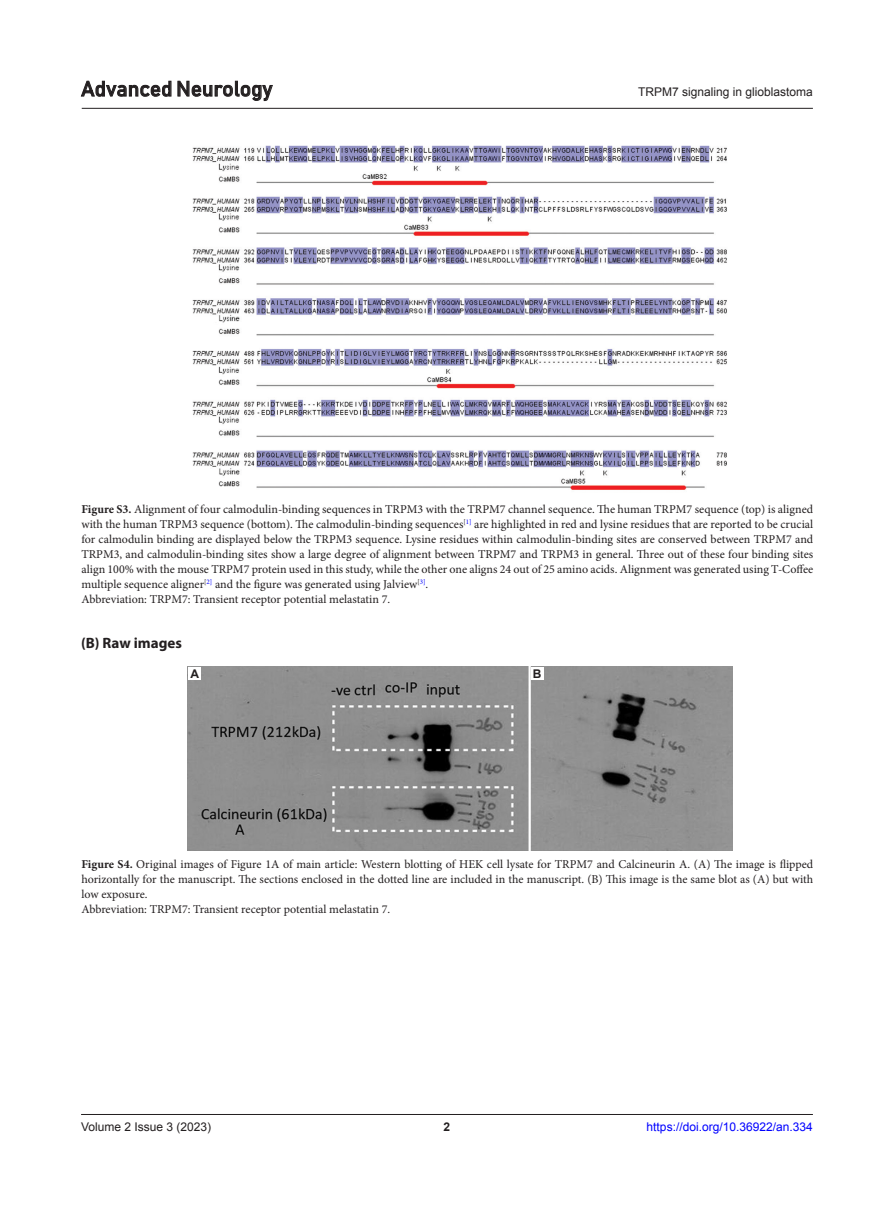
<style>
.page{position:relative;width:894px;height:1212px;background:#fff}
.page>*{position:absolute;margin:0;border:0;box-sizing:border-box;transform-origin:0 0}
.t1{font:21px "Bahnschrift";color:#231f20}
.t2{font:700 15px "Myriad Pro";color:#231f20}
.FGC{font:12px/15px "Minion Pro";color:#231f20;text-align:justify}
.t3{font:12px "Arial";color:#231f20}
.t4{font:12px "Arial";color:#00f}
.LABEL{font:700 12px "Arial";color:#231f20}
.s1{font-weight:700}
</style>
<div class="page">
<hr style="left:81px;top:1114px;width:731px;height:1px;background:#231f20">
<svg style="left:80px;top:80px;width:193px;height:22px"></svg>
<hr style="left:82px;top:108px;width:730px;height:1px;background:#231f20">
<img style="left:192px;top:145px;width:535px;height:345px">
<img style="left:187px;top:666px;width:545px;height:184px">
<div style="left:188px;top:667px;width:13px;height:13px;background:#fff"></div>
<div style="left:530px;top:667px;width:13px;height:13px;background:#fff"></div>
<h1 class="t1" style="left:81px;top:75px;width:193px">Advanced Neurology</h1>
<p class="t3" style="left:637px;top:83px;width:176px">TRPM7 signaling in glioblastoma</p>
<p class="FGC" style="left:81px;top:502px;width:733px"><span class="s1">Figure S3.</span> Alignment of four calmodulin-binding sequences in TRPM3 with the TRPM7 channel sequence. The human TRPM7 sequence (top) is aligned with the human TRPM3 sequence (bottom). The calmodulin-binding sequences<sup>[</sup><sup>1]</sup> are highlighted in red and lysine residues that are reported to be crucial for calmodulin binding are displayed below the TRPM3 sequence. Lysine residues within calmodulin-binding sites are conserved between TRPM7 and TRPM3, and calmodulin-binding sites show a large degree of alignment between TRPM7 and TRPM3 in general. Three out of these four binding sites align 100% with the mouse TRPM7 protein used in this study, while the other one aligns 24 out of 25 amino acids. Alignment was generated using T-Coffee multiple sequence aligner<sup>[</sup><sup>2]</sup> and the figure was generated using Jalview<sup>[</sup><sup>3]</sup>.</p>
<p class="FGC" style="left:81px;top:592px;width:310px">Abbreviation: TRPM7: Transient receptor potential melastatin 7.</p>
<h2 class="t2" style="left:81px;top:633px;width:102px">(B) Raw images</h2>
<p class="LABEL" style="left:190px;top:665px;width:10px">A</p>
<p class="LABEL" style="left:532px;top:665px;width:10px">B</p>
<p class="FGC" style="left:81px;top:856px;width:733px"><span class="s1">Figure S4.</span> Original images of Figure 1A of main article: Western blotting of HEK cell lysate for TRPM7 and Calcineurin A. (A) The image is flipped horizontally for the manuscript. The sections enclosed in the dotted line are included in the manuscript. (B) This image is the same blot as (A) but with low exposure.</p>
<p class="FGC" style="left:81px;top:901px;width:310px">Abbreviation: TRPM7: Transient receptor potential melastatin 7.</p>
<p class="t3" style="left:81px;top:1118px;width:132px">Volume 2 Issue 3 (2023)</p>
<p class="LABEL" style="left:443px;top:1118px;width:8px">2</p>
<p class="t4" style="left:646px;top:1118px;width:168px">https://doi.org/10.36922/an.334</p>
</div>
